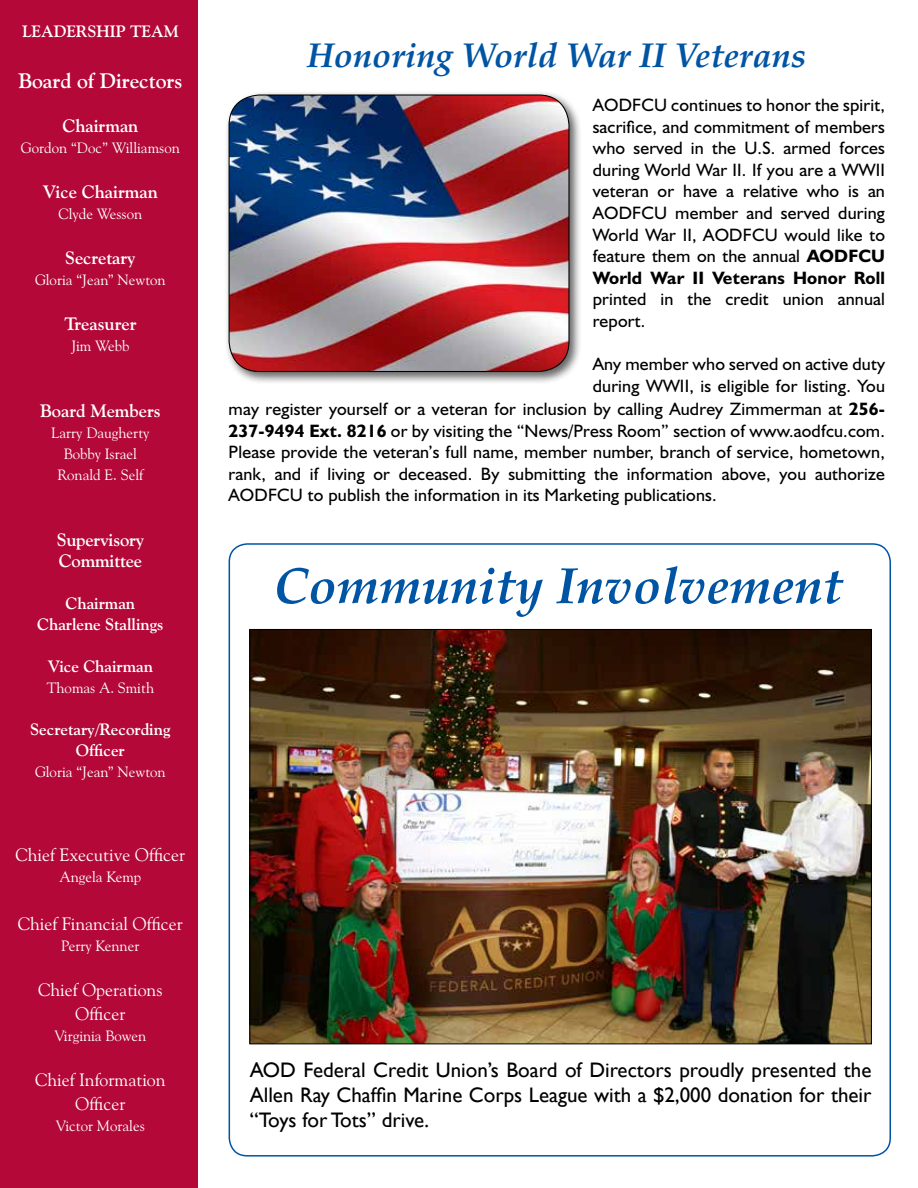
<style>
.page{position:relative;width:918px;height:1188px;background:#fff}
.page>*{position:absolute;margin:0;border:0;box-sizing:border-box;transform-origin:0 0}
.t1{font:italic 700 51px "Palatino";color:#0054a4}
.t2{font:italic 700 34.5px "Palatino";color:#0054a4}
.t3{font:21px/25.2px "Gill Sans";color:#000;text-align:justify}
.t4{font:700 21px "Goudy Old Style BT";color:#fff}
.t5{font:18px/21.6px "Humanist 521 BT";letter-spacing:.01em;color:#000;text-align:justify}
.t6{font:18px/24px "Goudy Old Style BT";color:#fff;text-align:center}
.t7{font:700 18px/21px "Goudy Old Style BT";color:#fff}
.t8{font:700 16.5px/21px "Goudy Old Style BT";color:#fff;text-align:center}
.t9{font:15px/21px "Goudy Old Style BT";color:#fff;text-align:center}
.s1{font-weight:700}
</style>
<div class="page">
<div style="left:0;top:0;width:197px;height:1188px;background:#b30838"></div>
<div style="left:225px;top:91px;width:357px;height:293px;background:#000;opacity:.6"></div>
<img style="left:229px;top:95px;width:340px;height:277px">
<div style="left:229px;top:94px;width:341px;height:278px;border:1px solid #000;border-radius:30px"></div>
<img style="left:252px;top:631px;width:617px;height:411px">
<p class="t8" style="left:22px;top:21px;width:158px">LEADERSHIP TEAM</p>
<p class="t4" style="left:18px;top:68px;width:166px">Board of Directors</p>
<p class="t7" style="left:62px;top:115px;width:77px">Chairman</p>
<p class="t9" style="left:21px;top:137px;width:160px">Gordon “Doc” Williamson</p>
<p class="t7" style="left:43px;top:181px;width:116px">Vice Chairman</p>
<p class="t9" style="left:58px;top:203px;width:85px">Clyde Wesson</p>
<p class="t7" style="left:65px;top:247px;width:72px">Secretary</p>
<p class="t9" style="left:35px;top:269px;width:132px">Gloria “Jean” Newton</p>
<p class="t7" style="left:64px;top:313px;width:74px">Treasurer</p>
<p class="t9" style="left:71px;top:335px;width:59px">Jim Webb</p>
<p class="t7" style="left:40px;top:400px;width:122px">Board Members</p>
<p class="t9" style="left:51px;top:422px;width:100px">Larry Daugherty<br>Bobby Israel<br>Ronald E. Self</p>
<p class="t7" style="left:57px;top:529px;width:89px">Supervisory<br>Committee</p>
<p class="t8" style="left:37px;top:592px;width:128px">Chairman<br>Charlene Stallings</p>
<p class="t8" style="left:48px;top:655px;width:107px">Vice Chairman</p>
<p class="t9" style="left:47px;top:677px;width:109px">Thomas A. Smith</p>
<p class="t8" style="left:30px;top:718px;width:142px">Secretary/Recording<br>Officer</p>
<p class="t9" style="left:35px;top:761px;width:132px">Gloria “Jean” Newton</p>
<p class="t6" style="left:16px;top:842px;width:171px">Chief Executive Officer</p>
<p class="t9" style="left:60px;top:866px;width:83px">Angela Kemp</p>
<p class="t6" style="left:18px;top:911px;width:167px">Chief Financial Officer</p>
<p class="t9" style="left:61px;top:935px;width:80px">Perry Kenner</p>
<p class="t6" style="left:38px;top:977px;width:126px">Chief Operations<br>Officer</p>
<p class="t9" style="left:54px;top:1025px;width:94px">Virginia Bowen</p>
<p class="t6" style="left:35px;top:1067px;width:132px">Chief Information<br>Officer</p>
<p class="t9" style="left:56px;top:1115px;width:91px">Victor Morales</p>
<h2 class="t2" style="left:307px;top:34px;width:501px">Honoring World War II Veterans</h2>
<p class="t5" style="left:593px;top:94px;width:294px">AODFCU continues to honor the spirit, sacrifice, and commitment of members who served in the U.S. armed forces during World War II. If you are a WWII veteran or have a relative who is an AODFCU member and served during World War II, AODFCU would like to feature them on the annual <span class="s1">AODFCU World War II Veterans Honor Roll</span></p>
<p class="t5" style="left:593px;top:288px;width:294px">printed in the credit union annual report.</p>
<p class="t5" style="left:593px;top:353px;width:294px">Any member who served on active duty</p>
<p class="t5" style="left:593px;top:375px;width:294px">during WWII, is eligible for listing. You</p>
<p class="t5" style="left:229px;top:398px;width:658px">may register yourself or a veteran for inclusion by calling Audrey Zimmerman at <span class="s1">256-</span></p>
<p class="t5" style="left:229px;top:419px;width:658px"><span class="s1">237-9494 Ext. 8216</span> or by visiting the “News/Press Room” section of www.aodfcu.com.</p>
<p class="t5" style="left:229px;top:441px;width:658px">Please provide the veteran’s full name, member number, branch of service, hometown,</p>
<p class="t5" style="left:229px;top:462px;width:658px">rank, and if living or deceased. By submitting the information above, you authorize</p>
<p class="t5" style="left:229px;top:484px;width:490px">AODFCU to publish the information in its Marketing publications.</p>
<h1 class="t1" style="left:273px;top:555px;width:571px">Community Involvement</h1>
<p class="t3" style="left:250px;top:1057px;width:623px">AOD Federal Credit Union’s Board of Directors proudly presented the Allen Ray Chaffin Marine Corps League with a $2,000 donation for their “Toys for Tots” drive.</p>
</div>
